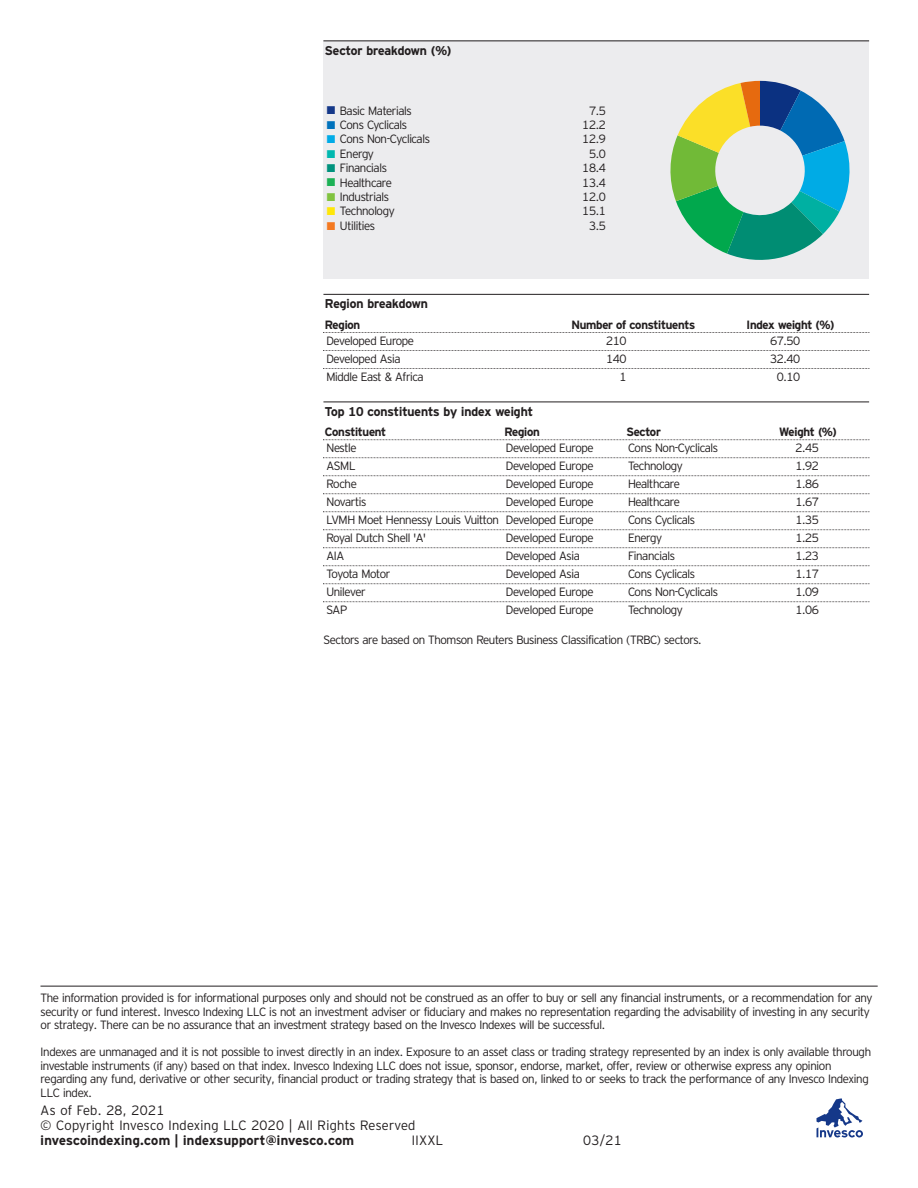
<style>
.page{position:relative;width:918px;height:1188px;background:#fff}
.page>*{position:absolute;margin:0;border:0;box-sizing:border-box;transform-origin:0 0}
.t1{font:300 13.5px/15px "Invesco Interstate";letter-spacing:.025em;color:#231f20}
.t2{font:700 13.5px "Invesco Interstate";letter-spacing:.025em;color:#231f20}
.t3{font:700 12.75px "Invesco Interstate";color:#231f20}
.t4{font:300 12px/13.5px "Invesco Interstate";letter-spacing:-.03em;color:#231f20}
.t5{font:700 12px "Invesco Interstate";letter-spacing:-.02em;color:#231f20}
.s1{color:#153889}
.s2{color:#0072bc}
.s3{color:#00abe7}
.s4{color:#00b8af}
.s5{color:#00927d}
.s6{color:#1db156}
.s7{color:#81c340}
.s8{color:#ffe709}
.s9{color:#f47921}
</style>
<div class="page">
<div style="left:323px;top:40px;width:546px;height:239px;background:#ececee"></div>
<hr style="left:40px;top:986px;width:838px;height:1px;background:#231f20">
<svg style="left:817px;top:1099px;width:46px;height:38px"></svg>
<hr style="left:323px;top:40px;width:546px;height:1px;background:#231f20">
<svg style="left:670px;top:81px;width:180px;height:179px"></svg>
<hr style="left:323px;top:294px;width:546px;height:1px;background:#231f20">
<svg style="left:323px;top:332px;width:547px;height:1px"></svg>
<svg style="left:323px;top:350px;width:547px;height:1px"></svg>
<svg style="left:323px;top:368px;width:547px;height:1px"></svg>
<hr style="left:323px;top:402px;width:546px;height:1px;background:#231f20">
<svg style="left:323px;top:439px;width:547px;height:1px"></svg>
<svg style="left:323px;top:457px;width:547px;height:1px"></svg>
<svg style="left:323px;top:475px;width:547px;height:1px"></svg>
<svg style="left:323px;top:493px;width:547px;height:1px"></svg>
<svg style="left:323px;top:511px;width:547px;height:1px"></svg>
<svg style="left:323px;top:529px;width:547px;height:1px"></svg>
<svg style="left:323px;top:547px;width:547px;height:1px"></svg>
<svg style="left:323px;top:565px;width:547px;height:1px"></svg>
<svg style="left:323px;top:583px;width:547px;height:1px"></svg>
<svg style="left:323px;top:601px;width:547px;height:1px"></svg>
<p class="t3" style="left:325px;top:46px;width:128px">Sector breakdown (%)</p>
<p class="t4" style="left:327px;top:105px;width:87px"><span class="s1">■</span> Basic Materials</p>
<p class="t4" style="left:589px;top:105px;width:18px">7.5</p>
<p class="t4" style="left:327px;top:119px;width:82px"><span class="s2">■</span> Cons Cyclicals</p>
<p class="t4" style="left:582px;top:119px;width:25px">12.2</p>
<p class="t4" style="left:327px;top:134px;width:105px"><span class="s3">■</span> Cons Non-Cyclicals</p>
<p class="t4" style="left:582px;top:134px;width:25px">12.9</p>
<p class="t4" style="left:327px;top:148px;width:49px"><span class="s4">■</span> Energy</p>
<p class="t4" style="left:589px;top:148px;width:18px">5.0</p>
<p class="t4" style="left:327px;top:162px;width:62px"><span class="s5">■</span> Financials</p>
<p class="t4" style="left:582px;top:162px;width:25px">18.4</p>
<p class="t4" style="left:327px;top:177px;width:67px"><span class="s6">■</span> Healthcare</p>
<p class="t4" style="left:582px;top:177px;width:25px">13.4</p>
<p class="t4" style="left:327px;top:191px;width:64px"><span class="s7">■</span> Industrials</p>
<p class="t4" style="left:582px;top:191px;width:25px">12.0</p>
<p class="t4" style="left:327px;top:206px;width:70px"><span class="s8">■</span> Technology</p>
<p class="t4" style="left:582px;top:206px;width:25px">15.1</p>
<p class="t4" style="left:327px;top:220px;width:50px"><span class="s9">■</span> Utilities</p>
<p class="t4" style="left:589px;top:220px;width:18px">3.5</p>
<p class="t3" style="left:325px;top:299px;width:105px">Region breakdown</p>
<p class="t5" style="left:325px;top:320px;width:37px">Region</p>
<p class="t5" style="left:571px;top:320px;width:125px">Number of constituents</p>
<p class="t5" style="left:747px;top:320px;width:90px">Index weight (%)</p>
<p class="t4" style="left:326px;top:335px;width:89px">Developed Europe</p>
<p class="t4" style="left:606px;top:335px;width:22px">210</p>
<p class="t4" style="left:770px;top:335px;width:32px">67.50</p>
<p class="t4" style="left:326px;top:353px;width:75px">Developed Asia</p>
<p class="t4" style="left:606px;top:353px;width:22px">140</p>
<p class="t4" style="left:770px;top:353px;width:32px">32.40</p>
<p class="t4" style="left:326px;top:371px;width:99px">Middle East &amp; Africa</p>
<p class="t4" style="left:620px;top:371px;width:9px">1</p>
<p class="t4" style="left:777px;top:371px;width:25px">0.10</p>
<p class="t3" style="left:325px;top:407px;width:209px">Top 10 constituents by index weight</p>
<p class="t5" style="left:325px;top:427px;width:63px">Constituent</p>
<p class="t5" style="left:504px;top:427px;width:37px">Region</p>
<p class="t5" style="left:627px;top:427px;width:36px">Sector</p>
<p class="t5" style="left:779px;top:427px;width:59px">Weight (%)</p>
<p class="t4" style="left:326px;top:443px;width:32px">Nestle</p>
<p class="t4" style="left:506px;top:443px;width:89px">Developed Europe</p>
<p class="t4" style="left:628px;top:443px;width:91px">Cons Non-Cyclicals</p>
<p class="t4" style="left:795px;top:443px;width:25px">2.45</p>
<p class="t4" style="left:326px;top:461px;width:31px">ASML</p>
<p class="t4" style="left:506px;top:461px;width:89px">Developed Europe</p>
<p class="t4" style="left:628px;top:461px;width:56px">Technology</p>
<p class="t4" style="left:795px;top:461px;width:25px">1.92</p>
<p class="t4" style="left:326px;top:479px;width:32px">Roche</p>
<p class="t4" style="left:506px;top:479px;width:89px">Developed Europe</p>
<p class="t4" style="left:628px;top:479px;width:53px">Healthcare</p>
<p class="t4" style="left:795px;top:479px;width:25px">1.86</p>
<p class="t4" style="left:326px;top:497px;width:41px">Novartis</p>
<p class="t4" style="left:506px;top:497px;width:89px">Developed Europe</p>
<p class="t4" style="left:628px;top:497px;width:53px">Healthcare</p>
<p class="t4" style="left:795px;top:497px;width:25px">1.67</p>
<p class="t4" style="left:326px;top:515px;width:269px">LVMH Moet Hennessy Louis Vuitton Developed Europe</p>
<p class="t4" style="left:628px;top:515px;width:69px">Cons Cyclicals</p>
<p class="t4" style="left:795px;top:515px;width:25px">1.35</p>
<p class="t4" style="left:326px;top:533px;width:101px">Royal Dutch Shell 'A'</p>
<p class="t4" style="left:506px;top:533px;width:89px">Developed Europe</p>
<p class="t4" style="left:628px;top:533px;width:36px">Energy</p>
<p class="t4" style="left:795px;top:533px;width:25px">1.25</p>
<p class="t4" style="left:326px;top:551px;width:19px">AIA</p>
<p class="t4" style="left:506px;top:551px;width:75px">Developed Asia</p>
<p class="t4" style="left:628px;top:551px;width:48px">Financials</p>
<p class="t4" style="left:795px;top:551px;width:25px">1.23</p>
<p class="t4" style="left:326px;top:569px;width:65px">Toyota Motor</p>
<p class="t4" style="left:506px;top:569px;width:75px">Developed Asia</p>
<p class="t4" style="left:628px;top:569px;width:69px">Cons Cyclicals</p>
<p class="t4" style="left:795px;top:569px;width:25px">1.17</p>
<p class="t4" style="left:326px;top:587px;width:41px">Unilever</p>
<p class="t4" style="left:506px;top:587px;width:89px">Developed Europe</p>
<p class="t4" style="left:628px;top:587px;width:91px">Cons Non-Cyclicals</p>
<p class="t4" style="left:795px;top:587px;width:25px">1.09</p>
<p class="t4" style="left:326px;top:605px;width:22px">SAP</p>
<p class="t4" style="left:506px;top:605px;width:89px">Developed Europe</p>
<p class="t4" style="left:628px;top:605px;width:56px">Technology</p>
<p class="t4" style="left:795px;top:605px;width:25px">1.06</p>
<p class="t4" style="left:323px;top:635px;width:380px">Sectors are based on Thomson Reuters Business Classification (TRBC) sectors.</p>
<p class="t4" style="left:40px;top:993px;width:833px">The information provided is for informational purposes only and should not be construed as an offer to buy or sell any financial instruments, or a recommendation for any security or fund interest. Invesco Indexing LLC is not an investment adviser or fiduciary and makes no representation regarding the advisability of investing in any security or strategy. There can be no assurance that an investment strategy based on the Invesco Indexes will be successful.</p>
<p class="t4" style="left:41px;top:1047px;width:832px">Indexes are unmanaged and it is not possible to invest directly in an index. Exposure to an asset class or trading strategy represented by an index is only available through investable instruments (if any) based on that index. Invesco Indexing LLC does not issue, sponsor, endorse, market, offer, review or otherwise express any opinion regarding any fund, derivative or other security, financial product or trading strategy that is based on, linked to or seeks to track the performance of any Invesco Indexing LLC index.</p>
<p class="t1" style="left:41px;top:1104px;width:376px">As of Feb. 28, 2021<br>© Copyright Invesco Indexing LLC 2020 | All Rights Reserved</p>
<p class="t2" style="left:41px;top:1135px;width:315px">invescoindexing.com | indexsupport@invesco.com</p>
<p class="t1" style="left:412px;top:1134px;width:33px">IIXXL</p>
<p class="t1" style="left:583px;top:1134px;width:40px">03/21</p>
</div>
